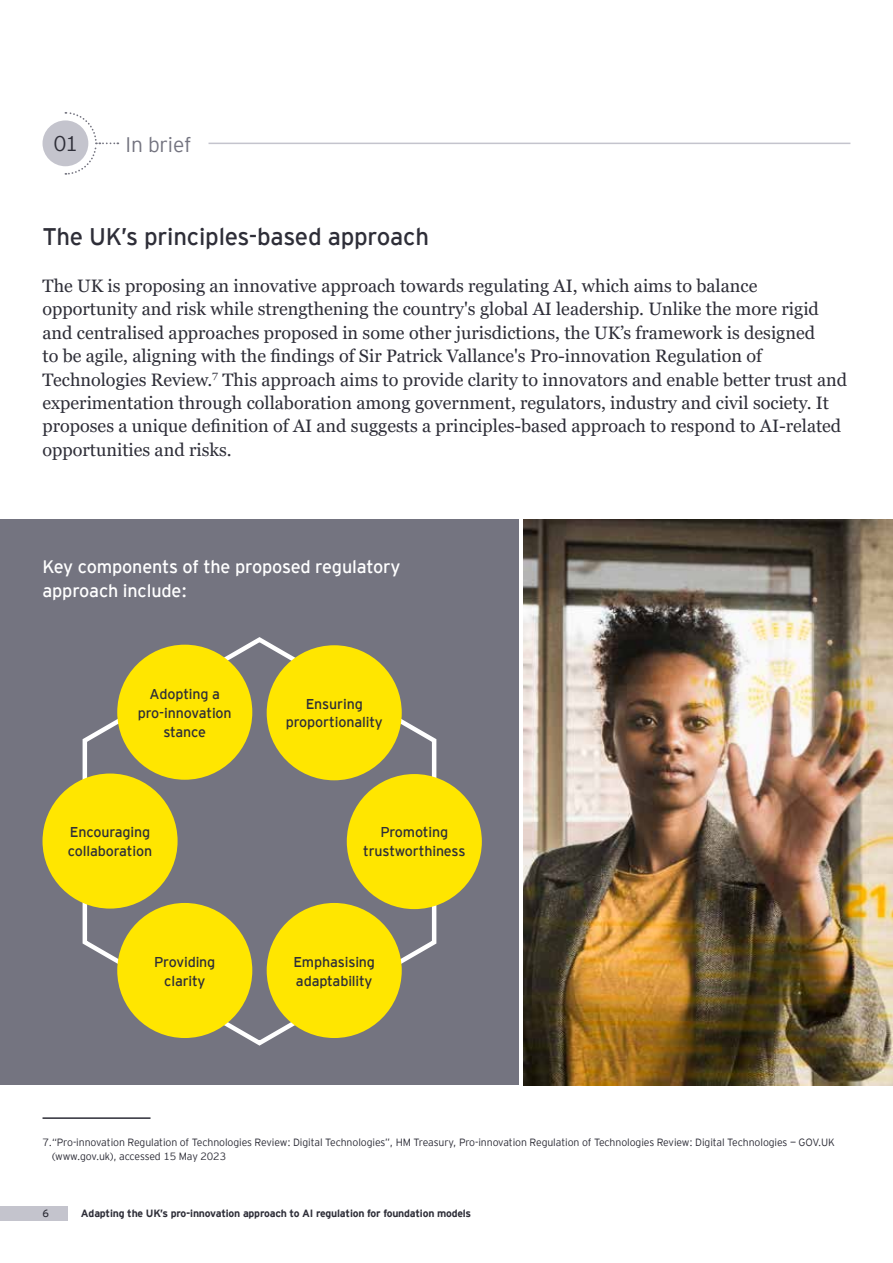
<style>
.page{position:relative;width:893px;height:1263px;background:#fff}
.page>*{position:absolute;margin:0;border:0;box-sizing:border-box;transform-origin:0 0}
.t1{font:24px "EY Interstate";letter-spacing:-.01em;color:#2e2e38}
.t2{font:300 21.15px "EY Interstate";color:#2e2e38}
.t3{font:300 21px "EY Interstate";letter-spacing:-.01em;color:#747480}
.t4{font:18px/23.4px "Georgia Pro";color:#2e2e38}
.t5{font:18px/23.4px "EY Interstate";letter-spacing:-.01em;color:#fff}
.t6{font:14.25px/18.8px "EY Interstate";letter-spacing:-.01em;color:#2e2e38;text-align:center}
.t7{font:300 10.5px/13.5px "EY Interstate";letter-spacing:-.01em;color:#2e2e38}
.t8{font:700 10.5px "EY Interstate";letter-spacing:-.02em;color:#2e2e38}
.t9{font:10.5px "EY Interstate";color:#2e2e38}
</style>
<div class="page">
<div style="left:0;top:1206px;width:68px;height:14px;background:#c4c4cd"></div>
<hr style="left:43px;top:1117px;width:108px;height:2px;background:#2e2e38">
<div style="left:0;top:519px;width:519px;height:566px;background:#747480"></div>
<img style="left:523px;top:519px;width:370px;height:566px">
<svg style="left:80px;top:637px;width:358px;height:409px"></svg>
<div style="left:267px;top:645px;width:135px;height:135px;background:#ffe600;border-radius:50%"></div>
<div style="left:347px;top:774px;width:135px;height:135px;background:#ffe600;border-radius:50%"></div>
<div style="left:267px;top:903px;width:135px;height:135px;background:#ffe600;border-radius:50%"></div>
<div style="left:117px;top:903px;width:135px;height:135px;background:#ffe600;border-radius:50%"></div>
<div style="left:43px;top:773px;width:135px;height:135px;background:#ffe600;border-radius:50%"></div>
<div style="left:117px;top:645px;width:135px;height:135px;background:#ffe600;border-radius:50%"></div>
<hr style="left:209px;top:143px;width:641px;height:1px;background:#c4c4cd">
<div style="left:43px;top:120px;width:45px;height:46px;background:#c4c4cd;border-radius:50%"></div>
<svg style="left:65px;top:112px;width:53px;height:63px"></svg>
<p class="t2" style="left:54px;top:128px;width:26px">01</p>
<p class="t3" style="left:126px;top:129px;width:67px">In brief</p>
<h1 class="t1" style="left:43px;top:220px;width:388px">The UK’s principles-based approach</h1>
<p class="t4" style="left:43px;top:275px;width:806px">The UK is proposing an innovative approach towards regulating AI, which aims to balance opportunity and risk while strengthening the country's global AI leadership. Unlike the more rigid and centralised approaches proposed in some other jurisdictions, the UK’s framework is designed<br>to be agile, aligning with the findings of Sir Patrick Vallance's Pro-innovation Regulation of Technologies Review.<sup>7</sup> This approach aims to provide clarity to innovators and enable better trust and experimentation through collaboration among government, regulators, industry and civil society. It proposes a unique definition of AI and suggests a principles-based approach to respond to AI-related opportunities and risks.</p>
<p class="t5" style="left:43px;top:554px;width:360px">Key components of the proposed regulatory approach include:</p>
<p class="t6" style="left:138px;top:684px;width:95px">Adopting a pro-innovation stance</p>
<p class="t6" style="left:286px;top:693px;width:98px">Ensuring proportionality</p>
<p class="t6" style="left:68px;top:822px;width:86px;text-align:left">Encouraging collaboration</p>
<p class="t6" style="left:363px;top:822px;width:104px">Promoting trustworthiness</p>
<p class="t6" style="left:154px;top:951px;width:63px">Providing clarity</p>
<p class="t6" style="left:293px;top:951px;width:83px;text-align:left">Emphasising adaptability</p>
<p class="t7" style="left:52px;top:1135px;width:784px;text-indent:-10px">7.“Pro-innovation Regulation of Technologies Review: Digital Technologies”, HM Treasury, Pro-innovation Regulation of Technologies Review: Digital Technologies — GOV.UK (www.gov.uk), accessed 15 May 2023</p>
<p class="t9" style="left:43px;top:1206px;width:8px">6</p>
<p class="t8" style="left:81px;top:1206px;width:392px">Adapting the UK’s pro-innovation approach to AI regulation for foundation models</p>
</div>
